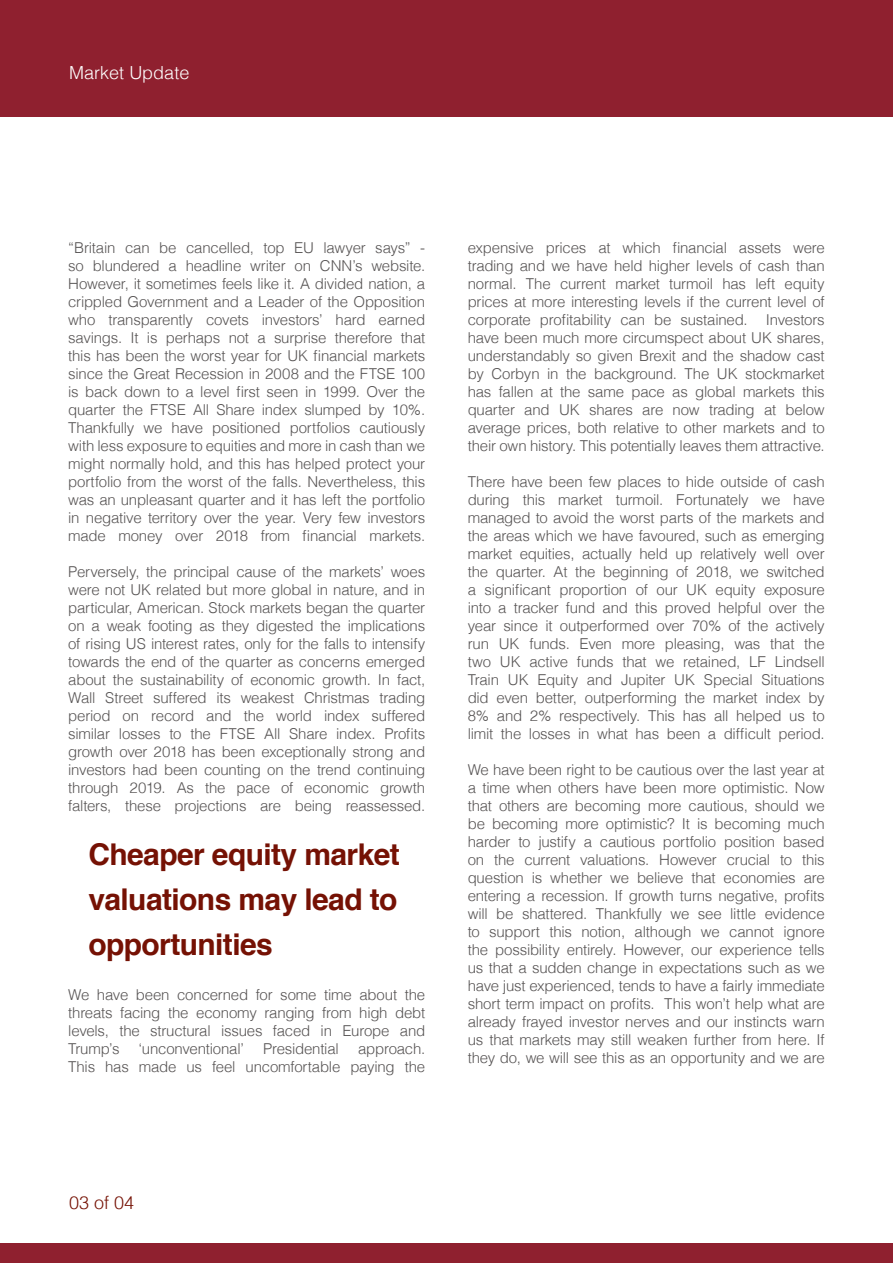
<style>
.page{position:relative;width:893px;height:1263px;background:#fff}
.page>*{position:absolute;margin:0;border:0;box-sizing:border-box;transform-origin:0 0}
.t1{font:700 30px/45px "Helvetica";letter-spacing:-.02em;color:#751104;text-align:justify}
.t2{font:300 18px "Helvetica";color:#fff}
.t3{font:300 18px "Helvetica";color:#751104}
.Bullet{font:300 15px/18px "Helvetica";letter-spacing:-.015em;color:#575454;text-align:justify}
</style>
<div class="page">
<div style="left:0;top:0;width:893px;height:117px;background:#8f202f"></div>
<div style="left:0;top:1244px;width:893px;height:19px;background:#8f202f"></div>
<p class="t2" style="left:69px;top:57px;width:122px">Market Update</p>
<p class="Bullet" style="left:68px;top:237px;width:358px">“Britain can be cancelled, top EU lawyer says” - so blundered a headline writer on CNN’s website.<br>However, it sometimes feels like it. A divided nation, a crippled Government and a Leader of the Opposition who transparently covets investors’ hard earned savings. It is perhaps not a surprise therefore that this has been the worst year for UK financial markets since the Great Recession in 2008 and the FTSE 100 is back down to a level first seen in 1999. Over the quarter the FTSE All Share index slumped by 10%.<br>Thankfully we have positioned portfolios cautiously with less exposure to equities and more in cash than we might normally hold, and this has helped protect your portfolio from the worst of the falls. Nevertheless, this was an unpleasant quarter and it has left the portfolio in negative territory over the year. Very few investors made money over 2018 from financial markets.</p>
<p class="Bullet" style="left:68px;top:561px;width:358px">Perversely, the principal cause of the markets’ woes were not UK related but more global in nature, and in particular, American. Stock markets began the quarter on a weak footing as they digested the implications of rising US interest rates, only for the falls to intensify towards the end of the quarter as concerns emerged about the sustainability of economic growth. In fact, Wall Street suffered its weakest Christmas trading period on record and the world index suffered similar losses to the FTSE All Share index. Profits growth over 2018 has been exceptionally strong and investors had been counting on the trend continuing through 2019. As the pace of economic growth falters, these projections are being reassessed.</p>
<p class="t1" style="left:88px;top:832px;width:313px">Cheaper equity market valuations may lead to opportunities</p>
<p class="Bullet" style="left:68px;top:984px;width:358px">We have been concerned for some time about the threats facing the economy ranging from high debt levels, the structural issues faced in Europe and Trump’s</p>
<p class="Bullet" style="left:68px;top:1038px;width:358px;text-align:right">approach.<br>This has made us feel uncomfortable paying the</p>
<p class="Bullet" style="left:139px;top:1038px;width:106px">‘unconventional’</p>
<p class="Bullet" style="left:263px;top:1038px;width:77px">Presidential</p>
<p class="Bullet" style="left:468px;top:237px;width:358px">expensive prices at which financial assets were trading and we have held higher levels of cash than normal. The current market turmoil has left equity prices at more interesting levels if the current level of corporate profitability can be sustained. Investors have been much more circumspect about UK shares, understandably so given Brexit and the shadow cast by Corbyn in the background. The UK stockmarket has fallen at the same pace as global markets this quarter and UK shares are now trading at below average prices, both relative to other markets and to their own history. This potentially leaves them attractive.</p>
<p class="Bullet" style="left:468px;top:471px;width:358px">There have been few places to hide outside of cash during this market turmoil. Fortunately we have managed to avoid the worst parts of the markets and the areas which we have favoured, such as emerging market equities, actually held up relatively well over the quarter. At the beginning of 2018, we switched a significant proportion of our UK equity exposure into a tracker fund and this proved helpful over the year since it outperformed over 70% of the actively run UK funds. Even more pleasing, was that the two UK active funds that we retained, LF Lindsell Train UK Equity and Jupiter UK Special Situations did even better, outperforming the market index by 8% and 2% respectively. This has all helped us to limit the losses in what has been a difficult period.</p>
<p class="Bullet" style="left:468px;top:759px;width:358px">We have been right to be cautious over the last year at a time when others have been more optimistic. Now that others are becoming more cautious, should we be becoming more optimistic? It is becoming much harder to justify a cautious portfolio position based on the current valuations. However crucial to this question is whether we believe that economies are entering a recession. If growth turns negative, profits will be shattered. Thankfully we see little evidence to support this notion, although we cannot ignore the possibility entirely. However, our experience tells us that a sudden change in expectations such as we have just experienced, tends to have a fairly immediate short term impact on profits. This won’t help what are already frayed investor nerves and our instincts warn us that markets may still weaken further from here. If they do, we will see this as an opportunity and we are</p>
<p class="t3" style="left:69px;top:1187px;width:67px">03 of 04</p>
</div>
